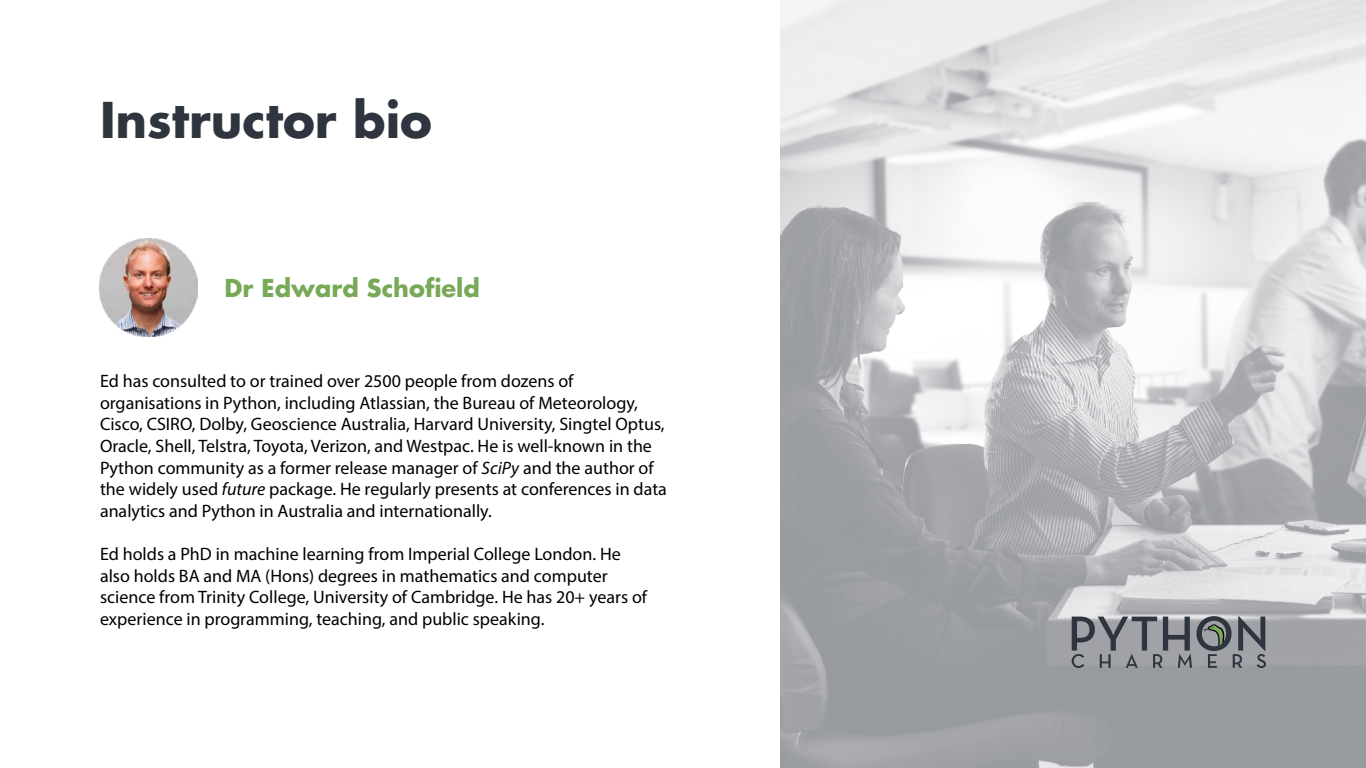
<style>
.page{position:relative;width:1366px;height:768px;background:#fff}
.page>*{position:absolute;margin:0;border:0;box-sizing:border-box;transform-origin:0 0}
.t1{font:700 48px "Futura";color:#2e353e}
.t2{font:700 24px "Futura";color:#77a956}
.t3{font:18px/21.6px "Myriad Pro";color:#000}
.s1{font-style:italic}
</style>
<div class="page">
<img style="left:100px;top:239px;width:97px;height:97px">
<img style="left:780px;top:0;width:586px;height:768px">
<svg style="left:1072px;top:616px;width:194px;height:52px"></svg>
<h1 class="t1" style="left:100px;top:88px;width:334px">Instructor bio</h1>
<h2 class="t2" style="left:224px;top:272px;width:257px">Dr Edward Schofield</h2>
<p class="t3" style="left:100px;top:370px;width:568px">Ed has consulted to or trained over 2500 people from dozens of organisations in Python, including Atlassian, the Bureau of Meteorology, Cisco, CSIRO, Dolby, Geoscience Australia, Harvard University, Singtel Optus, Oracle, Shell, Telstra, Toyota, Verizon, and Westpac. He is well-known in the Python community as a former release manager of <span class="s1">SciPy</span> and the author of the widely used <span class="s1">future</span> package. He regularly presents at conferences in data analytics and Python in Australia and internationally.</p>
<p class="t3" style="left:100px;top:543px;width:549px">Ed holds a PhD in machine learning from Imperial College London. He also holds BA and MA (Hons) degrees in mathematics and computer science from Trinity College, University of Cambridge. He has 20+ years of experience in programming, teaching, and public speaking.</p>
</div>
